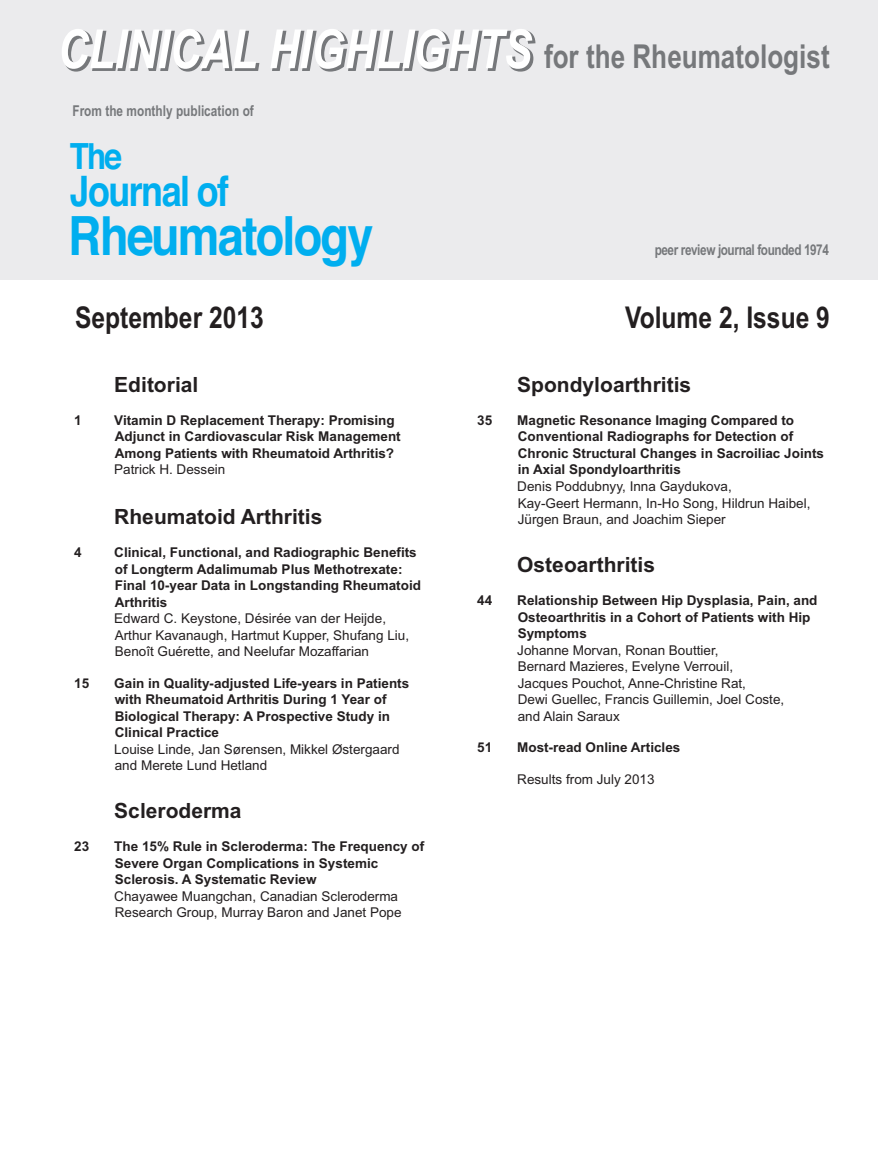
<style>
.page{position:relative;width:878px;height:1175px;background:#fff}
.page>*{position:absolute;margin:0;border:0;box-sizing:border-box;transform-origin:0 0}
.t1{font:700 54px "Helvetica";letter-spacing:-.04em;color:#00aeef;scale:.87 1}
.t2{font:700 42px "Helvetica";letter-spacing:-.045em;color:#00aeef;scale:.86 1}
.t3{font:700 36px "Helvetica";color:#00aeef;scale:.87 1}
.t4{font:700 33px "Arial Narrow";color:#76787b;scale:.96 1}
.t5{font:700 30px "Arial Narrow";color:#231f20}
.t6{font:700 21px "Arial";color:#231f20}
.t7{font:700 15px "Arial Narrow";letter-spacing:.005em;color:#76787b;scale:.96 1}
.t8{font:700 14.85px "Arial Narrow";letter-spacing:-.03em;color:#76787b;scale:.96 1}
.t9{font:700 13.5px/16.5px "Arial";color:#231f20}
.t10{font:13.5px/16.5px "Arial";color:#231f20}
.s1{font-style:italic;font-size:54px}
.s2{font-style:italic;font-size:54px;color:#fff}
</style>
<div class="page">
<div style="left:0;top:0;width:878px;height:280px;background:#ebebed"></div>
<h3 class="t4" style="left:60px;top:37px;width:803px"><span class="s1">CLINICAL HIGHLI</span><span class="s2">G</span><span class="s1">HTS</span> for the Rheumatologist</h3>
<p class="t7" style="left:72px;top:102px;width:190px">From the monthly publication of</p>
<h3 class="t3" style="left:70px;top:127px;width:61px">The</h3>
<h2 class="t2" style="left:70px;top:158px;width:187px">Journal of</h2>
<h1 class="t1" style="left:68px;top:192px;width:352px">Rheumatology</h1>
<p class="t8" style="left:654px;top:241px;width:183px">peer review journal founded 1974</p>
<h3 class="t5" style="left:75px;top:300px;width:190px">September 2013</h3>
<h3 class="t5" style="left:625px;top:300px;width:206px">Volume 2, Issue 9</h3>
<h3 class="t6" style="left:114px;top:372px;width:86px">Editorial</h3>
<p class="t9" style="left:74px;top:412px;width:9px">1</p>
<p class="t9" style="left:114px;top:412px;width:288px">Vitamin D Replacement Therapy: Promising<br>Adjunct in Cardiovascular Risk Management<br>Among Patients with Rheumatoid Arthritis?</p>
<p class="t10" style="left:114px;top:461px;width:113px">Patrick H. Dessein</p>
<h3 class="t6" style="left:114px;top:504px;width:210px">Rheumatoid Arthritis</h3>
<p class="t9" style="left:74px;top:544px;width:9px">4</p>
<p class="t9" style="left:114px;top:544px;width:308px">Clinical, Functional, and Radiographic Benefits of Longterm Adalimumab Plus Methotrexate:<br>Final 10-year Data in Longstanding Rheumatoid Arthritis</p>
<p class="t10" style="left:114px;top:610px;width:296px">Edward C. Keystone, Désirée van der Heijde,<br>Arthur Kavanaugh, Hartmut Kupper, Shufang Liu,<br>Benoît Guérette, and Neelufar Mozaffarian</p>
<p class="t9" style="left:74px;top:674px;width:17px">15</p>
<p class="t9" style="left:114px;top:674px;width:296px">Gain in Quality-adjusted Life-years in Patients with Rheumatoid Arthritis During 1 Year of Biological Therapy: A Prospective Study in Clinical Practice</p>
<p class="t10" style="left:114px;top:740px;width:287px">Louise Linde, Jan Sørensen, Mikkel Østergaard and Merete Lund Hetland</p>
<h3 class="t6" style="left:114px;top:798px;width:129px">Scleroderma</h3>
<p class="t9" style="left:74px;top:838px;width:17px">23</p>
<p class="t9" style="left:114px;top:838px;width:311px">The 15% Rule in Scleroderma: The Frequency of<br>Severe Organ Complications in Systemic<br>Sclerosis. A Systematic Review</p>
<p class="t10" style="left:114px;top:887px;width:289px">Chayawee Muangchan, Canadian Scleroderma<br>Research Group, Murray Baron and Janet Pope</p>
<h3 class="t6" style="left:517px;top:372px;width:175px">Spondyloarthritis</h3>
<p class="t9" style="left:477px;top:412px;width:17px">35</p>
<p class="t9" style="left:517px;top:412px;width:308px">Magnetic Resonance Imaging Compared to Conventional Radiographs for Detection of Chronic Structural Changes in Sacroiliac Joints in Axial Spondyloarthritis</p>
<p class="t10" style="left:517px;top:478px;width:295px">Denis Poddubnyy, Inna Gaydukova,<br>Kay-Geert Hermann, In-Ho Song, Hildrun Haibel,<br>Jürgen Braun, and Joachim Sieper</p>
<h3 class="t6" style="left:517px;top:552px;width:139px">Osteoarthritis</h3>
<p class="t9" style="left:477px;top:592px;width:17px">44</p>
<p class="t9" style="left:517px;top:592px;width:302px">Relationship Between Hip Dysplasia, Pain, and<br>Osteoarthritis in a Cohort of Patients with Hip<br>Symptoms</p>
<p class="t10" style="left:517px;top:641px;width:268px">Johanne Morvan, Ronan Bouttier,<br>Bernard Mazieres, Evelyne Verrouil, Jacques Pouchot, Anne-Christine Rat,<br>Dewi Guellec, Francis Guillemin, Joel Coste, and Alain Saraux</p>
<p class="t9" style="left:477px;top:739px;width:17px">51</p>
<p class="t9" style="left:517px;top:739px;width:165px">Most-read Online Articles</p>
<p class="t10" style="left:517px;top:770px;width:139px">Results from July 2013</p>
</div>
